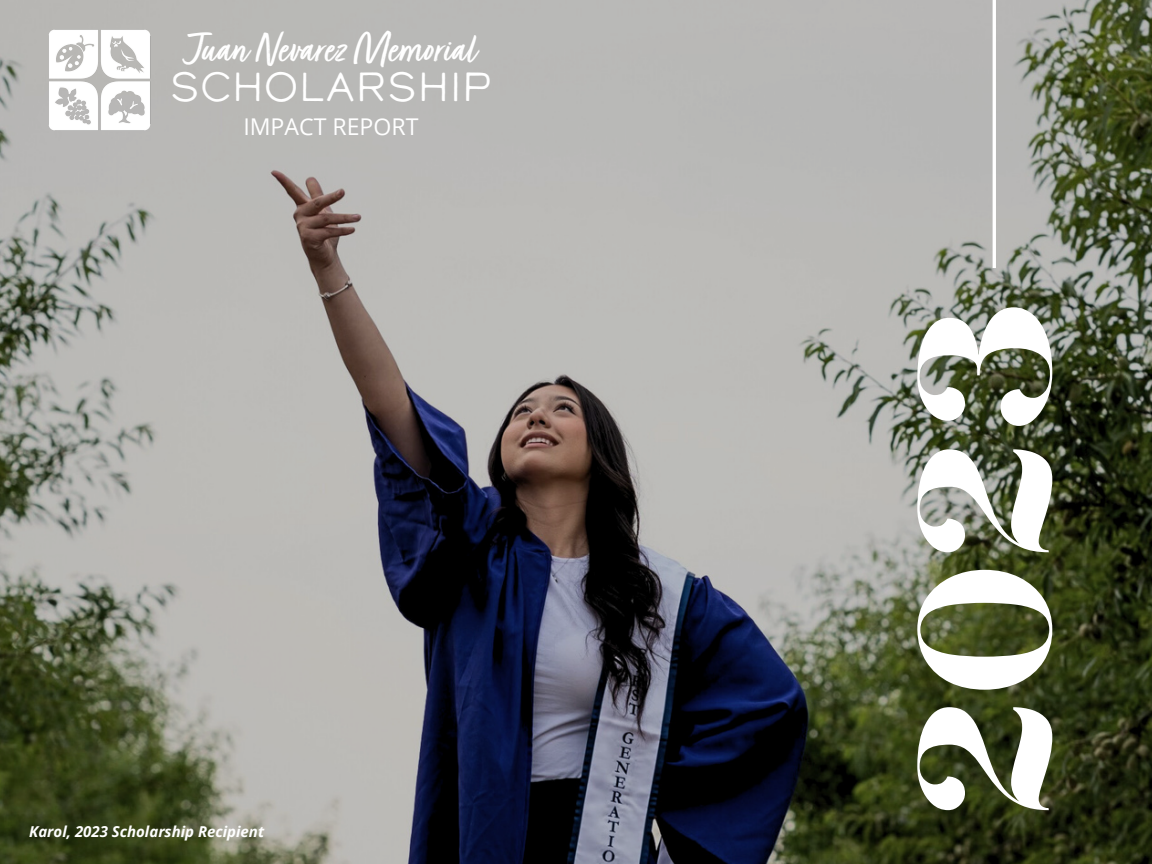
<style>
.page{position:relative;width:1152px;height:864px;background:#fff}
.page>*{position:absolute;margin:0;border:0;box-sizing:border-box;transform-origin:0 0}
.t1{font:234px "Chloe";color:#fff}
.t2{font:46.8px "Turbinado";color:#fff}
.t3{font:40.5px "Calder LC";color:#fff}
.t4{font:23.1px "Open Sans";color:#fff}
.t5{font:italic 700 15px "Open Sans";color:#fff}
</style>
<div class="page">
<img style="left:0;top:0;width:1152px;height:864px">
<hr style="left:993px;top:0;width:3px;height:268px;background:#fff">
<img style="left:44px;top:25px;width:111px;height:111px">
<p class="t2" style="left:185px;top:29px;width:292px">JuanNevarezMemorial</p>
<p class="t3" style="left:170px;top:69px;width:324px">SCHOLARSHIP</p>
<p class="t4" style="left:243px;top:110px;width:177px">IMPACT REPORT</p>
<p class="t5" style="left:29px;top:821px;width:236px">Karol, 2023 Scholarship Recipient</p>
<p class="t1" style="left:876px;top:822px;width:528px;rotate:-90deg">2023</p>
</div>
